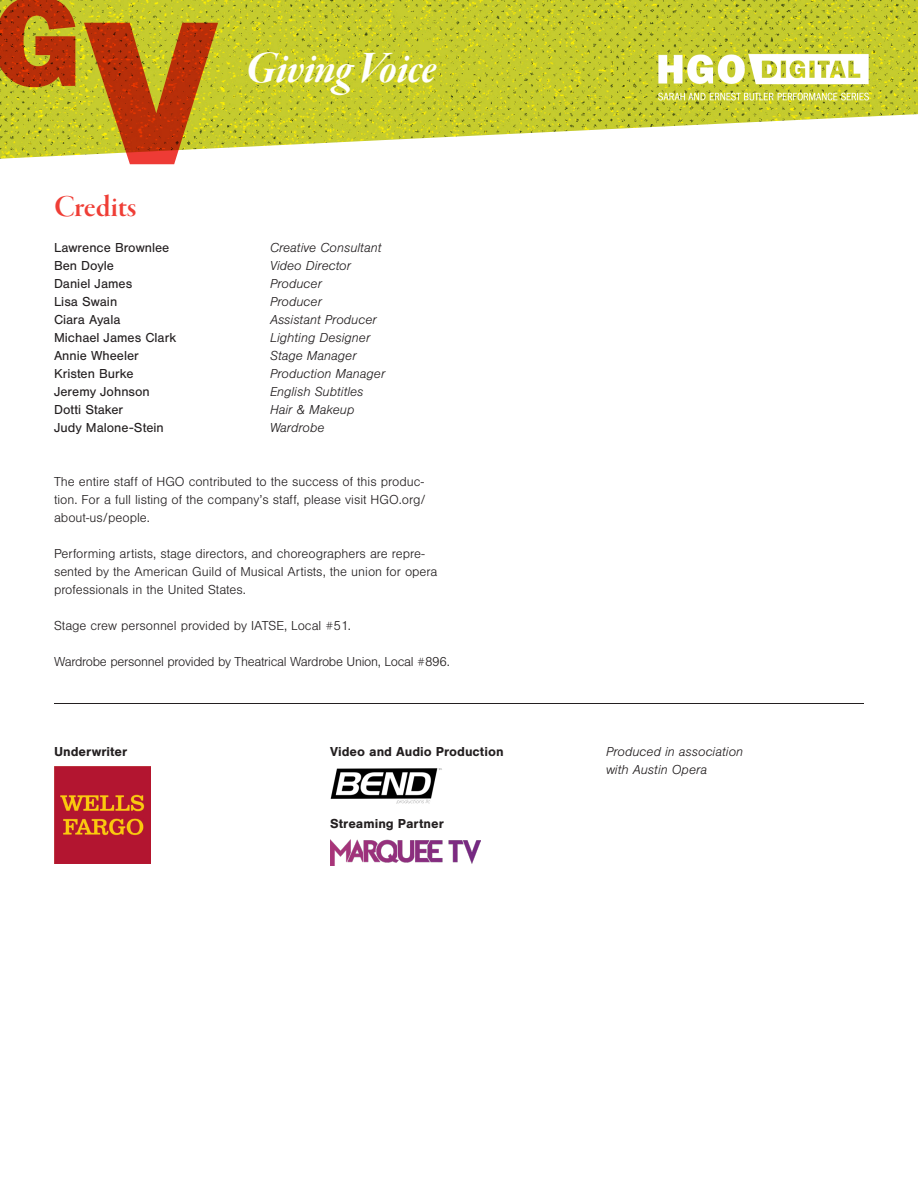
<style>
.page{position:relative;width:918px;height:1188px;background:#fff}
.page>*{position:absolute;margin:0;border:0;box-sizing:border-box;transform-origin:0 0}
.t1{font:48px "Garamond Premr Pro Bd It Disp";letter-spacing:-.01em;color:#fff}
.body{font:31.8px "Garamond Premr Pro Smbd Disp";color:#ef3e36}
.body-2{font:300 13.5px/18px "Nimbus San";color:#231f20}
.body-3{font:italic 300 13.5px/18px "Nimbus San";color:#231f20}
.body-4{font:13.5px "Nimbus San";color:#231f20}
.body-5{font:300 13.5px "Nimbus San";letter-spacing:-.02em;color:#231f20}
.body-6{font:700 13.5px "Nimbus San";color:#231f20}
</style>
<div class="page">
<img style="left:0;top:0;width:918px;height:159px">
<svg style="left:84px;top:23px;width:134px;height:141px;background:#c37925"></svg>
<svg style="left:0;top:0;width:75px;height:87px;background:#b95510"></svg>
<img style="left:634px;top:47px;width:259px;height:72px">
<img style="left:330px;top:840px;width:150px;height:25px">
<img style="left:330px;top:768px;width:112px;height:36px">
<img style="left:54px;top:767px;width:97px;height:96px">
<hr style="left:54px;top:703px;width:810px;height:1px;background:#231f20">
<h1 class="t1" style="left:245px;top:42px;width:192px">Giving Voice</h1>
<p class="body" style="left:54px;top:189px;width:84px">Credits</p>
<p class="body-4" style="left:54px;top:240px;width:117px">Lawrence Brownlee</p>
<p class="body-3" style="left:270px;top:239px;width:113px">Creative Consultant</p>
<p class="body-4" style="left:54px;top:258px;width:62px">Ben Doyle</p>
<p class="body-3" style="left:270px;top:257px;width:83px">Video Director</p>
<p class="body-4" style="left:54px;top:276px;width:80px">Daniel James</p>
<p class="body-3" style="left:270px;top:275px;width:54px">Producer</p>
<p class="body-4" style="left:54px;top:294px;width:65px">Lisa Swain</p>
<p class="body-3" style="left:270px;top:293px;width:54px">Producer</p>
<p class="body-4" style="left:54px;top:312px;width:68px">Ciara Ayala</p>
<p class="body-3" style="left:270px;top:311px;width:108px">Assistant Producer</p>
<p class="body-4" style="left:54px;top:330px;width:124px">Michael James Clark</p>
<p class="body-3" style="left:270px;top:329px;width:102px">Lighting Designer</p>
<p class="body-4" style="left:54px;top:348px;width:86px">Annie Wheeler</p>
<p class="body-3" style="left:270px;top:347px;width:88px">Stage Manager</p>
<p class="body-4" style="left:54px;top:366px;width:81px">Kristen Burke</p>
<p class="body-3" style="left:270px;top:365px;width:117px">Production Manager</p>
<p class="body-4" style="left:54px;top:384px;width:97px">Jeremy Johnson</p>
<p class="body-3" style="left:270px;top:383px;width:95px">English Subtitles</p>
<p class="body-4" style="left:54px;top:402px;width:71px">Dotti Staker</p>
<p class="body-3" style="left:270px;top:401px;width:86px">Hair &amp; Makeup</p>
<p class="body-4" style="left:54px;top:420px;width:111px">Judy Malone-Stein</p>
<p class="body-3" style="left:270px;top:419px;width:56px">Wardrobe</p>
<p class="body-2" style="left:54px;top:473px;width:373px">The entire staff of HGO contributed to the success of this produc&shy;tion. For a full listing of the company’s staff, please visit HGO.org/ about-us/people.</p>
<p class="body-2" style="left:54px;top:545px;width:385px">Performing artists, stage directors, and choreographers are repre&shy;sented by the American Guild of Musical Artists, the union for opera professionals in the United States.</p>
<p class="body-2" style="left:54px;top:617px;width:299px">Stage crew personnel provided by IATSE, Local #51.</p>
<p class="body-5" style="left:54px;top:654px;width:398px">Wardrobe personnel provided by Theatrical Wardrobe Union, Local #896.</p>
<p class="body-6" style="left:54px;top:744px;width:75px">Underwriter</p>
<p class="body-6" style="left:330px;top:744px;width:175px">Video and Audio Production</p>
<p class="body-6" style="left:330px;top:816px;width:115px">Streaming Partner</p>
<p class="body-3" style="left:606px;top:743px;width:139px">Produced in association with Austin Opera</p>
</div>
